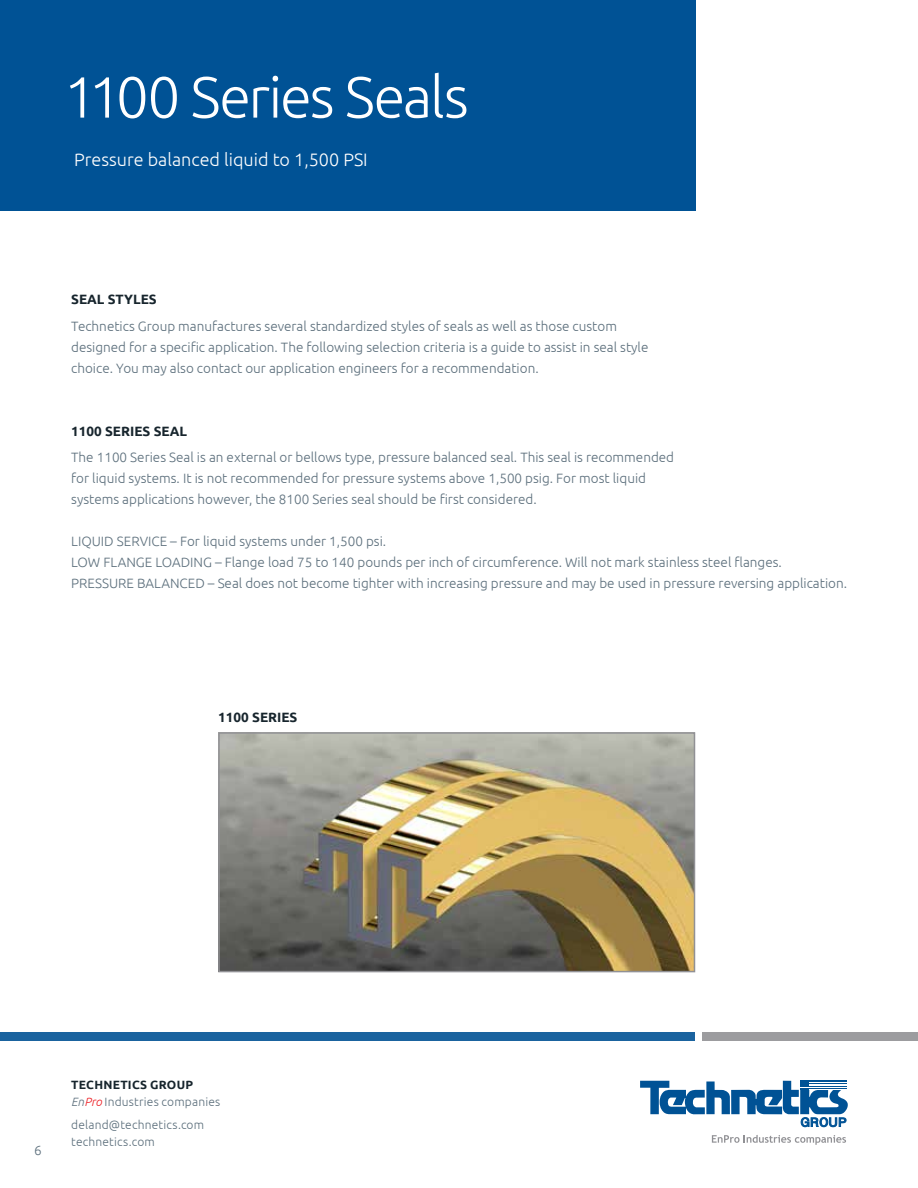
<style>
.page{position:relative;width:918px;height:1188px;background:#fff}
.page>*{position:absolute;margin:0;border:0;box-sizing:border-box;transform-origin:0 0}
.t1{font:300 57.9px "Ubuntu";letter-spacing:-.035em;color:#fff}
.t2{font:300 18px "Ubuntu";color:#fff}
.t3{font:300 13.5px/21px "Ubuntu";color:#5c6f7c}
.t4{font:700 13.5px "Ubuntu";color:#17252d}
.t5{font:300 12px/16.5px "Ubuntu";letter-spacing:.015em;color:#5c6f7c}
.s1{font-weight:700;color:#17252d}
.s2{font-style:italic}
.s3{font-style:italic;color:#ed1e24}
</style>
<div class="page">
<svg style="left:640px;top:1081px;width:208px;height:64px"></svg>
<div style="left:0;top:1032px;width:695px;height:9px;background:#1a639f"></div>
<div style="left:702px;top:1032px;width:216px;height:9px;background:#9c9c9f"></div>
<div style="left:0;top:0;width:695px;height:210px;background:#005295"></div>
<img style="left:221px;top:735px;width:471px;height:234px">
<div style="left:218px;top:732px;width:477px;height:240px;border:2px solid #919195"></div>
<h1 class="t1" style="left:64px;top:62px;width:407px">1100 Series Seals</h1>
<h2 class="t2" style="left:74px;top:149px;width:295px">Pressure balanced liquid to 1,500 PSI</h2>
<p class="t4" style="left:71px;top:291px;width:87px">SEAL STYLES</p>
<p class="t3" style="left:71px;top:315px;width:579px">Technetics Group manufactures several standardized styles of seals as well as those custom designed for a specific application. The following selection criteria is a guide to assist in seal style choice. You may also contact our application engineers for a recommendation.</p>
<p class="t4" style="left:71px;top:423px;width:117px">1100 SERIES SEAL</p>
<p class="t3" style="left:71px;top:446px;width:604px">The 1100 Series Seal is an external or bellows type, pressure balanced seal. This seal is recommended for liquid systems. It is not recommended for pressure systems above 1,500 psig. For most liquid systems applications however, the 8100 Series seal should be first considered.</p>
<p class="t3" style="left:71px;top:530px;width:777px">LIQUID SERVICE – For liquid systems under 1,500 psi.<br>LOW FLANGE LOADING – Flange load 75 to 140 pounds per inch of circumference. Will not mark stainless steel flanges.<br>PRESSURE BALANCED – Seal does not become tighter with increasing pressure and may be used in pressure reversing application.</p>
<p class="t4" style="left:218px;top:709px;width:81px">1100 SERIES</p>
<p class="t3" style="left:34px;top:1140px;width:9px">6</p>
<p class="t5" style="left:71px;top:1076px;width:151px"><span class="s1">TECHNETICS GROUP<br></span><span class="s2">En</span><span class="s3">Pro</span> Industries companies</p>
<p class="t5" style="left:71px;top:1116px;width:134px">deland@technetics.com technetics.com</p>
</div>
